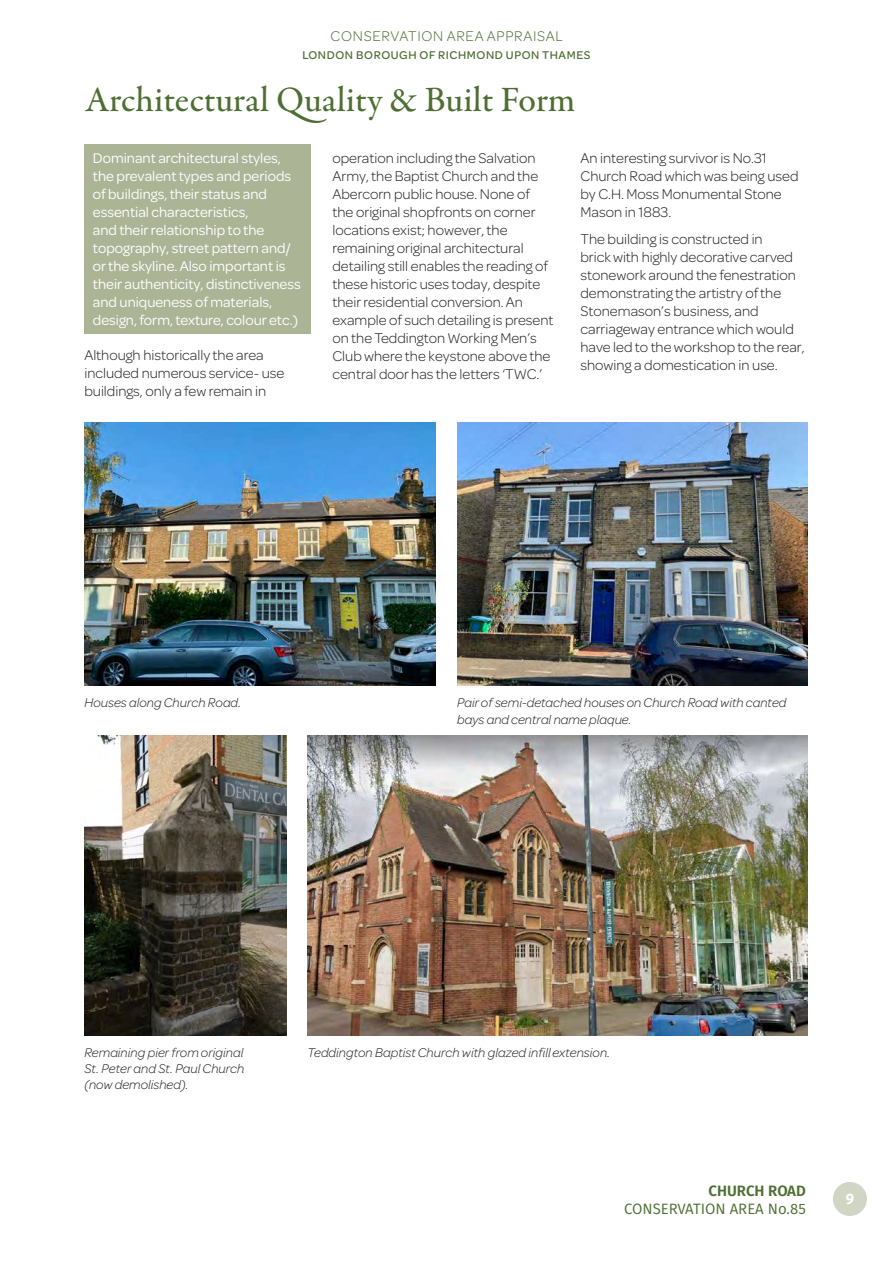
<style>
.page{position:relative;width:893px;height:1263px;background:#fff}
.page>*{position:absolute;margin:0;border:0;box-sizing:border-box;transform-origin:0 0}
.t1{font:500 36px "Garamond Premr Pro";color:#4e6f33}
.t2{font:300 15px/18px "Omnes";color:#231f20}
.t3{font:15px/18px "Omnes";color:#fff}
.t4{font:300 15px "Omnes";letter-spacing:.05em;color:#4e6f33}
.t5{font:15px "Fira Sans";color:#4e6f33}
.t6{font:600 15px "Fira Sans";color:#4e6f33}
.t7{font:700 15px "Fira Sans";color:#fff}
.t8{font:italic 300 13.5px/16.2px "Omnes";color:#231f20;text-align:justify}
.t9{font:500 12px "Omnes";letter-spacing:.05em;color:#4e6f33}
</style>
<div class="page">
<div style="left:833px;top:1182px;width:34px;height:34px;background:#d0d5c4;border-radius:50%"></div>
<div style="left:84px;top:145px;width:227px;height:189px;background:#acb496"></div>
<img style="left:84px;top:735px;width:202px;height:300px">
<img style="left:84px;top:422px;width:351px;height:264px">
<img style="left:308px;top:735px;width:500px;height:300px">
<img style="left:457px;top:422px;width:351px;height:264px">
<p class="t4" style="left:330px;top:26px;width:234px">CONSERVATION AREA APPRAISAL</p>
<p class="t9" style="left:302px;top:46px;width:290px">LONDON BOROUGH OF RICHMOND UPON THAMES</p>
<h1 class="t1" style="left:85px;top:78px;width:492px">Architectural Quality &amp; Built Form</h1>
<p class="t3" style="left:93px;top:148px;width:209px">Dominant architectural styles, the prevalent types and periods of buildings, their status and essential characteristics,<br>and their relationship to the topography, street pattern and/ or the skyline. Also important is their authenticity, distinctiveness and uniqueness of materials, design, form, texture, colour etc.)</p>
<p class="t2" style="left:84px;top:345px;width:201px">Although historically the area included numerous service- use buildings, only a few remain in</p>
<p class="t2" style="left:332px;top:148px;width:223px">operation including the Salvation Army, the Baptist Church and the Abercorn public house. None of the original shopfronts on corner locations exist; however, the remaining original architectural detailing still enables the reading of these historic uses today, despite their residential conversion. An example of such detailing is present on the Teddington Working Men’s Club where the keystone above the central door has the letters ‘TWC.’</p>
<p class="t2" style="left:580px;top:148px;width:219px">An interesting survivor is No.31<br>Church Road which was being used by C.H. Moss Monumental Stone<br>Mason in 1883.</p>
<p class="t2" style="left:580px;top:229px;width:226px">The building is constructed in<br>brick with highly decorative carved stonework around the fenestration demonstrating the artistry of the Stonemason’s business, and carriageway entrance which would have led to the workshop to the rear, showing a domestication in use.</p>
<p class="t8" style="left:84px;top:694px;width:158px">Houses along Church Road.</p>
<p class="t8" style="left:457px;top:694px;width:331px">Pair of semi-detached houses on Church Road with canted bays and central name plaque.</p>
<p class="t8" style="left:84px;top:1044px;width:161px">Remaining pier from original St. Peter and St. Paul Church (now demolished).</p>
<p class="t8" style="left:308px;top:1044px;width:304px">Teddington Baptist Church with glazed infill extension.</p>
<p class="t6" style="left:709px;top:1180px;width:99px">CHURCH ROAD</p>
<p class="t5" style="left:624px;top:1198px;width:183px">CONSERVATION AREA No.85</p>
<p class="t7" style="left:846px;top:1188px;width:10px">9</p>
</div>
